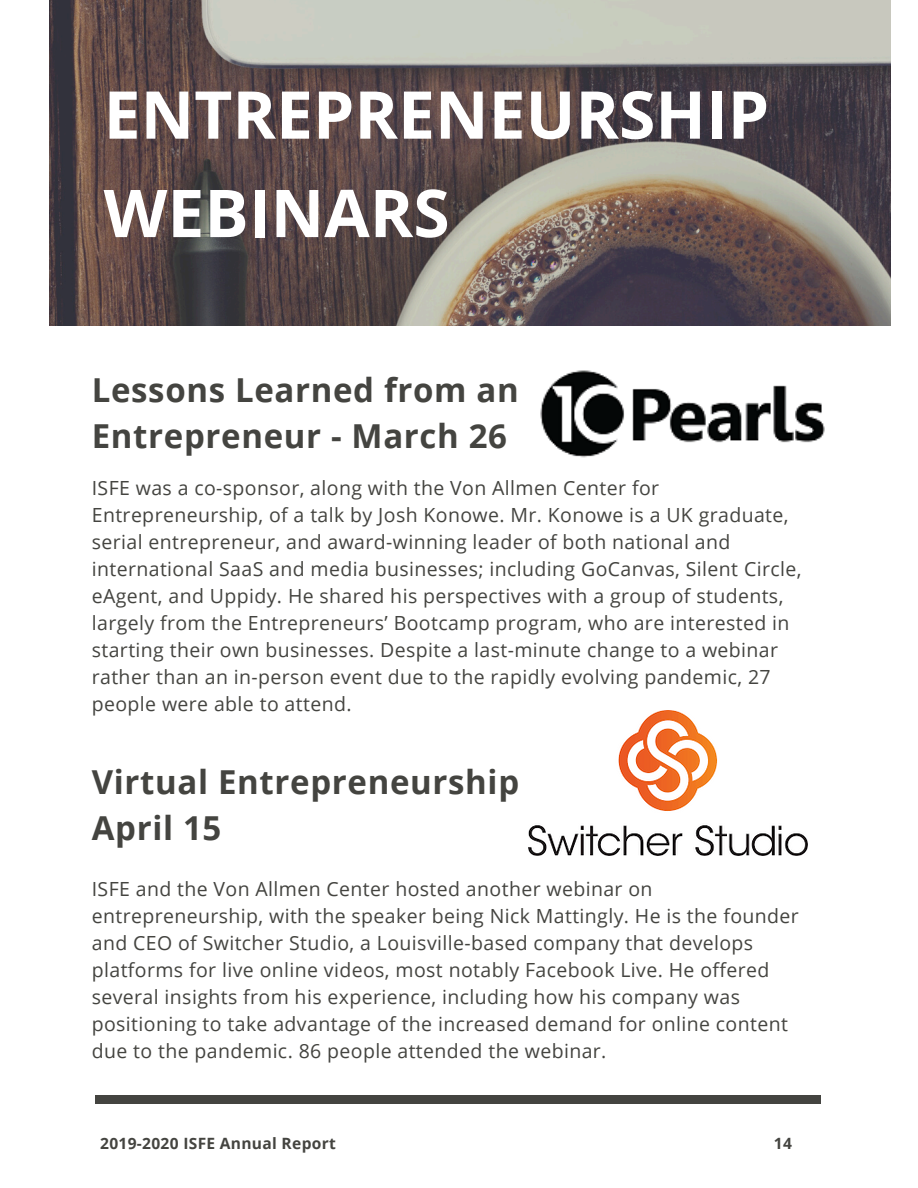
<style>
.page{position:relative;width:918px;height:1188px;background:#fff}
.page>*{position:absolute;margin:0;border:0;box-sizing:border-box;transform-origin:0 0}
.t1{font:700 66px/98.4px "Open Sans";color:#fff}
.t2{font:700 33px/46.2px "Open Sans";letter-spacing:.02em;color:#444440}
.t3{font:19.5px/27px "Open Sans";letter-spacing:.02em;color:#444440}
.t4{font:700 15.6px "Open Sans";letter-spacing:.02em;color:#444440}
</style>
<div class="page">
<div style="left:96px;top:1095px;width:725px;height:8px;background:#444440"></div>
<img style="left:49px;top:0;width:842px;height:325px">
<img style="left:529px;top:711px;width:279px;height:145px">
<img style="left:540px;top:370px;width:285px;height:88px">
<h3 class="t1" style="left:104px;top:64px;width:667px">ENTREPRENEURSHIP<br>WEBINARS</h3>
<h2 class="t2" style="left:92px;top:366px;width:428px">Lessons Learned from an<br>Entrepreneur - March 26</h2>
<h1 class="t3" style="left:92px;top:474px;width:711px">ISFE was a co-sponsor, along with the Von Allmen Center for Entrepreneurship, of a talk by Josh Konowe. Mr. Konowe is a UK graduate, serial entrepreneur, and award-winning leader of both national and international SaaS and media businesses; including GoCanvas, Silent Circle, eAgent, and Uppidy. He shared his perspectives with a group of students, largely from the Entrepreneurs’ Bootcamp program, who are interested in starting their own businesses. Despite a last-minute change to a webinar rather than an in-person event due to the rapidly evolving pandemic, 27 people were able to attend.</h1>
<p class="t2" style="left:92px;top:758px;width:429px">Virtual Entrepreneurship<br>April 15</p>
<p class="t3" style="left:92px;top:875px;width:709px">ISFE and the Von Allmen Center hosted another webinar on entrepreneurship, with the speaker being Nick Mattingly. He is the founder and CEO of Switcher Studio, a Louisville-based company that develops platforms for live online videos, most notably Facebook Live. He offered several insights from his experience, including how his company was positioning to take advantage of the increased demand for online content due to the pandemic. 86 people attended the webinar.</p>
<p class="t4" style="left:100px;top:1133px;width:237px">2019-2020 ISFE Annual Report</p>
<h3 class="t4" style="left:774px;top:1133px;width:20px">14</h3>
</div>
